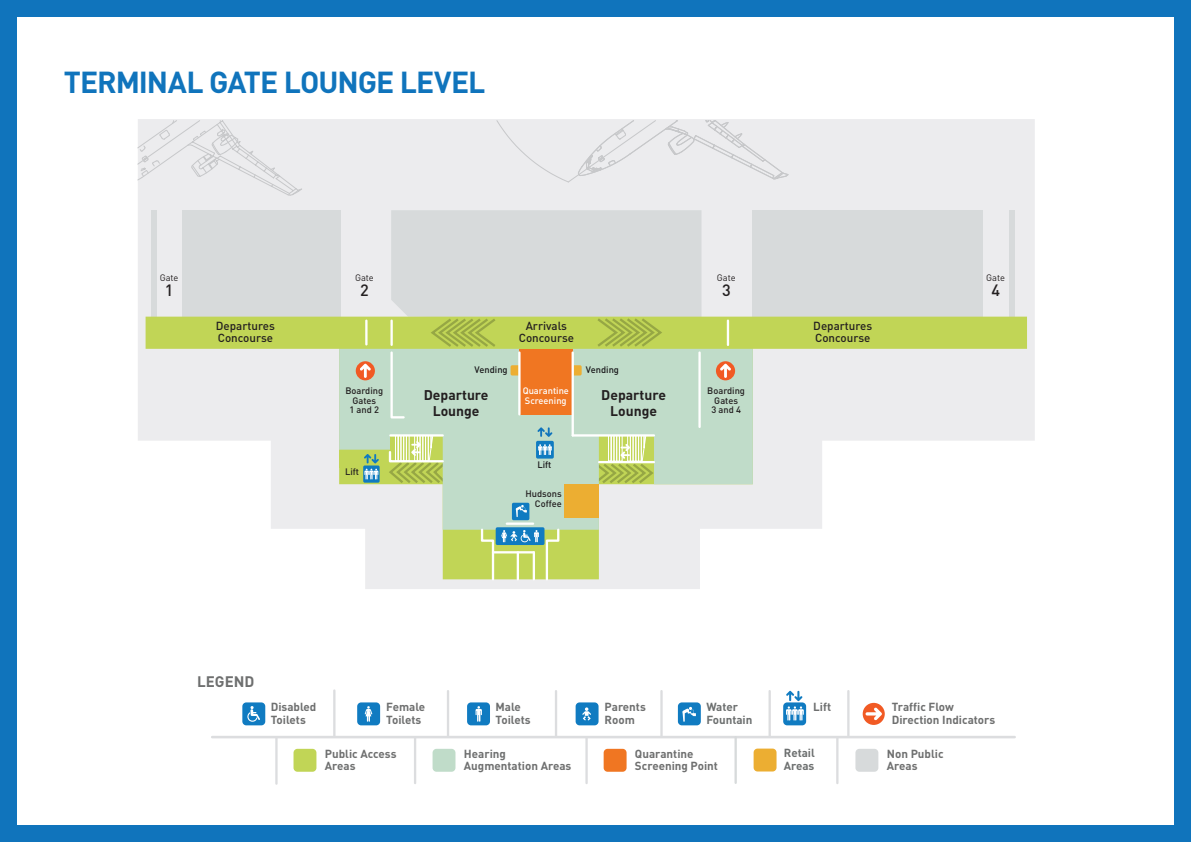
<style>
.page{position:relative;width:1191px;height:842px;background:#1074bc}
.page>*{position:absolute;margin:0;border:0;box-sizing:border-box;transform-origin:0 0}
.t1{font:700 30px "DIN";letter-spacing:-.035em;color:#1074bc}
.t2{font:500 16.2px "DIN";color:#231f20}
.t3{font:700 15.1px "DIN";color:#6e6f6f}
.t4{font:700 13.9px/16.7px "DIN";color:#231f20;text-align:center}
.t5{font:700 11.6px/12.8px "DIN";color:#6e6f6f}
.t6{font:500 11.6px/11.6px "DIN";color:#231f20}
.t7{font:700 11.6px/12.8px "DIN";color:#6c6f6f}
.t8{font:500 9.3px/9.3px "DIN";color:#231f20;text-align:center}
.t9{font:500 9.3px/9.3px "DIN";color:#fff}
.t10{font:500 9.3px "DIN";color:#181719}
.t11{font:9.3px "DIN";color:#231f20}
</style>
<div class="page">
<div style="left:17px;top:17px;width:1157px;height:808px;background:#fff"></div>
<svg style="left:138px;top:119px;width:896px;height:470px;background:#eeeef0"></svg>
<hr style="left:212px;top:736px;width:802px;height:2px;background:#dcdddf">
<hr style="left:585px;top:737px;width:3px;height:46px;background:#dcdddf">
<hr style="left:836px;top:737px;width:2px;height:46px;background:#dcdddf">
<hr style="left:414px;top:737px;width:2px;height:46px;background:#dcdddf">
<div style="left:293px;top:749px;width:23px;height:23px;background:#c1d556;border-radius:4px"></div>
<div style="left:432px;top:749px;width:23px;height:23px;background:#c0dcc9;border-radius:4px"></div>
<div style="left:603px;top:749px;width:23px;height:23px;background:#f07622;border-radius:4px"></div>
<div style="left:855px;top:749px;width:23px;height:23px;background:#d7dadb;border-radius:4px"></div>
<svg style="left:862px;top:703px;width:22px;height:22px"></svg>
<svg style="left:865px;top:707px;width:17px;height:13px"></svg>
<hr style="left:333px;top:690px;width:2px;height:46px;background:#dcdddf">
<hr style="left:555px;top:691px;width:2px;height:46px;background:#dcdddf">
<hr style="left:660px;top:691px;width:2px;height:46px;background:#dcdddf">
<hr style="left:447px;top:691px;width:2px;height:46px;background:#dcdddf">
<hr style="left:768px;top:691px;width:3px;height:46px;background:#dcdddf">
<div style="left:242px;top:702px;width:23px;height:23px;background:#107bc1;border-radius:4px"></div>
<div style="left:357px;top:702px;width:23px;height:23px;background:#107bc1;border-radius:4px"></div>
<div style="left:467px;top:702px;width:23px;height:23px;background:#107bc1;border-radius:4px"></div>
<svg style="left:247px;top:706px;width:13px;height:16px"></svg>
<svg style="left:475px;top:706px;width:7px;height:16px"></svg>
<svg style="left:365px;top:706px;width:7px;height:16px"></svg>
<hr style="left:847px;top:691px;width:2px;height:46px;background:#dcdddf">
<div style="left:575px;top:702px;width:23px;height:23px;background:#107bc1;border-radius:4px"></div>
<svg style="left:582px;top:707px;width:9px;height:13px"></svg>
<svg style="left:137px;top:120px;width:652px;height:76px;background:#eaeaec"></svg>
<div style="left:752px;top:210px;width:231px;height:109px;background:#d7dadb"></div>
<div style="left:182px;top:210px;width:159px;height:107px;background:#d7dadb"></div>
<div style="left:151px;top:210px;width:6px;height:107px;background:#d7dadb"></div>
<div style="left:1009px;top:210px;width:6px;height:137px;background:#d7dadb"></div>
<svg style="left:146px;top:317px;width:881px;height:262px;fill:#ececee"></svg>
<svg style="left:339px;top:349px;width:260px;height:181px;background:#cde0cc"></svg>
<hr style="left:507px;top:522px;width:26px;height:3px;background:#fff">
<hr style="left:365px;top:321px;width:2px;height:23px;background:#fff">
<div style="left:339px;top:450px;width:18px;height:17px;background:#c1d556"></div>
<svg style="left:356px;top:361px;width:19px;height:19px"></svg>
<svg style="left:360px;top:364px;width:11px;height:14px"></svg>
<svg style="left:363px;top:454px;width:16px;height:29px"></svg>
<hr style="left:734px;top:737px;width:3px;height:46px;background:#d7dadb">
<div style="left:753px;top:748px;width:23px;height:23px;background:#ecae32;border-radius:4px"></div>
<div style="left:783px;top:702px;width:23px;height:23px;background:#107bc1;border-radius:4px"></div>
<svg style="left:786px;top:691px;width:18px;height:29px"></svg>
<div style="left:564px;top:484px;width:35px;height:33px;background:#ecae32"></div>
<svg style="left:480px;top:527px;width:80px;height:55px;background:#aecd89"></svg>
<svg style="left:512px;top:503px;width:17px;height:17px"></svg>
<div style="left:678px;top:702px;width:23px;height:23px;background:#107bc1;border-radius:4px"></div>
<svg style="left:682px;top:707px;width:14px;height:15px"></svg>
<hr style="left:275px;top:738px;width:3px;height:46px;background:#dcdddf">
<svg style="left:388px;top:210px;width:365px;height:274px;background:#ccd7ba"></svg>
<h1 class="t1" style="left:64px;top:63px;width:423px">TERMINAL GATE LOUNGE LEVEL</h1>
<p class="t11" style="left:160px;top:272px;width:20px">Gate</p>
<h2 class="t2" style="left:165px;top:280px;width:10px">1</h2>
<p class="t11" style="left:355px;top:272px;width:20px">Gate</p>
<h2 class="t2" style="left:360px;top:280px;width:10px">2</h2>
<p class="t11" style="left:717px;top:272px;width:20px">Gate</p>
<h2 class="t2" style="left:722px;top:280px;width:10px">3</h2>
<p class="t6" style="left:519px;top:320px;width:57px;text-align:center">Arrivals<br>Concourse</p>
<p class="t6" style="left:216px;top:320px;width:60px">Departures<br>Concourse</p>
<p class="t6" style="left:813px;top:320px;width:60px">Departures<br>Concourse</p>
<p class="t10" style="left:474px;top:364px;width:35px">Vending</p>
<p class="t10" style="left:586px;top:364px;width:35px">Vending</p>
<p class="t9" style="left:523px;top:386px;width:48px">Quarantine<br>Screening</p>
<p class="t8" style="left:345px;top:386px;width:39px">Boarding<br>Gates<br>1 and 2</p>
<p class="t8" style="left:707px;top:386px;width:39px">Boarding<br>Gates<br>3 and 4</p>
<p class="t4" style="left:424px;top:386px;width:66px">Departure<br>Lounge</p>
<p class="t4" style="left:601px;top:386px;width:66px">Departure<br>Lounge</p>
<h3 class="t3" style="left:197px;top:672px;width:59px">LEGEND</h3>
<p class="t8" style="left:345px;top:467px;width:15px">Lift</p>
<p class="t10" style="left:537px;top:458px;width:15px">Lift</p>
<p class="t8" style="left:525px;top:488px;width:38px;line-height:10px;text-align:right">Hudsons<br>Coffee</p>
<p class="t11" style="left:986px;top:272px;width:20px">Gate</p>
<h2 class="t2" style="left:991px;top:280px;width:10px">4</h2>
<p class="t5" style="left:271px;top:700px;width:47px">Disabled<br>Toilets</p>
<p class="t5" style="left:386px;top:700px;width:40px">Female<br>Toilets</p>
<p class="t5" style="left:495px;top:700px;width:37px">Male<br>Toilets</p>
<p class="t5" style="left:604px;top:700px;width:43px">Parents<br>Room</p>
<p class="t5" style="left:813px;top:700px;width:19px">Lift</p>
<p class="t5" style="left:891px;top:700px;width:105px">Traffic Flow<br>Direction Indicators</p>
<p class="t7" style="left:706px;top:700px;width:48px">Water<br>Fountain</p>
<p class="t7" style="left:783px;top:746px;width:33px">Retail<br>Areas</p>
<p class="t5" style="left:325px;top:746px;width:73px">Public Access<br>Areas</p>
<p class="t5" style="left:464px;top:746px;width:109px">Hearing<br>Augmentation Areas</p>
<p class="t5" style="left:635px;top:746px;width:85px">Quarantine<br>Screening Point</p>
<p class="t5" style="left:886px;top:746px;width:58px">Non Public<br>Areas</p>
</div>
